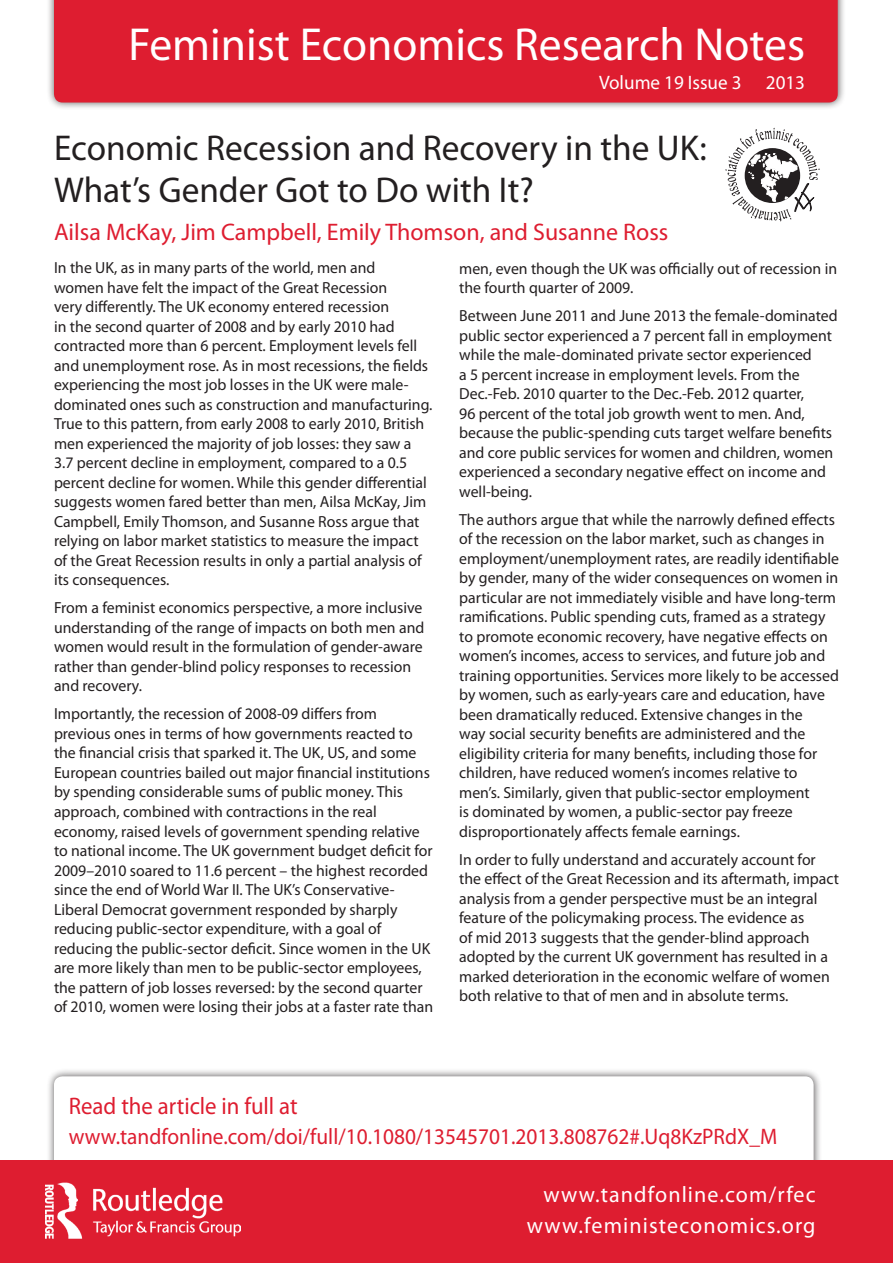
<style>
.page{position:relative;width:893px;height:1263px;background:#fff}
.page>*{position:absolute;margin:0;border:0;box-sizing:border-box;transform-origin:0 0}
.t1{font:46.5px "Myriad Pro";color:#fff}
.t2{font:36px/42px "Myriad Pro";color:#231f20}
.t3{font:24px "Myriad Pro";color:#de1d30}
.t4{font:24px "Myriad Pro";color:#de1d30;scale:.95 1}
.t5{font:22.5px "Myriad Pro";color:#de1d30;scale:.95 1}
.t6{font:22.5px/30.3px "Myriad Pro";letter-spacing:.05em;color:#fff;text-align:right}
.t7{font:19.5px "Myriad Pro";color:#fff}
.t8{font:16.05px/19.5px "Myriad Pro";color:#231f20}
</style>
<div class="page">
<div style="left:46px;top:0;width:800px;height:111px;background:#231f20;opacity:.75"></div>
<div style="left:54px;top:0;width:784px;height:102px;background:#de1d30"></div>
<div style="left:46px;top:1068px;width:776px;height:195px;background:#231f20;opacity:.75"></div>
<svg style="left:54px;top:1076px;width:760px;height:85px"></svg>
<div style="left:0;top:1161px;width:893px;height:102px;background:#de1d30"></div>
<svg style="left:725px;top:128px;width:95px;height:94px"></svg>
<img style="left:45px;top:1183px;width:195px;height:55px">
<h1 class="t1" style="left:129px;top:16px;width:678px">Feminist Economics Research Notes</h1>
<p class="t7" style="left:599px;top:70px;width:207px">Volume 19 Issue 3 2013</p>
<h2 class="t2" style="left:54px;top:126px;width:654px">Economic Recession and Recovery in the UK:<br>What’s Gender Got to Do with It?</h2>
<h3 class="t3" style="left:54px;top:217px;width:616px">Ailsa McKay, Jim Campbell, Emily Thomson, and Susanne Ross</h3>
<p class="t8" style="left:54px;top:258px;width:380px">In the UK, as in many parts of the world, men and<br>women have felt the impact of the Great Recession<br>very differently. The UK economy entered recession<br>in the second quarter of 2008 and by early 2010 had contracted more than 6 percent. Employment levels fell and unemployment rose. As in most recessions, the fields experiencing the most job losses in the UK were male&shy;dominated ones such as construction and manufacturing.<br>True to this pattern, from early 2008 to early 2010, British men experienced the majority of job losses: they saw a 3.7 percent decline in employment, compared to a 0.5 percent decline for women. While this gender differential suggests women fared better than men, Ailsa McKay, Jim Campbell, Emily Thomson, and Susanne Ross argue that relying on labor market statistics to measure the impact of the Great Recession results in only a partial analysis of its consequences.</p>
<p class="t8" style="left:54px;top:598px;width:372px">From a feminist economics perspective, a more inclusive understanding of the range of impacts on both men and women would result in the formulation of gender-aware rather than gender-blind policy responses to recession and recovery.</p>
<p class="t8" style="left:54px;top:704px;width:381px">Importantly, the recession of 2008-09 differs from previous ones in terms of how governments reacted to the financial crisis that sparked it. The UK, US, and some European countries bailed out major financial institutions by spending considerable sums of public money. This approach, combined with contractions in the real economy, raised levels of government spending relative to national income. The UK government budget deficit for 2009–2010 soared to 11.6 percent – the highest recorded since the end of World War II. The UK’s Conservative-Liberal Democrat government responded by sharply reducing public-sector expenditure, with a goal of reducing the public-sector deficit. Since women in the UK are more likely than men to be public-sector employees, the pattern of job losses reversed: by the second quarter of 2010, women were losing their jobs at a faster rate than</p>
<p class="t8" style="left:459px;top:258px;width:379px">men, even though the UK was officially out of recession in the fourth quarter of 2009.</p>
<p class="t8" style="left:459px;top:306px;width:380px">Between June 2011 and June 2013 the female-dominated public sector experienced a 7 percent fall in employment while the male-dominated private sector experienced<br>a 5 percent increase in employment levels. From the Dec.-Feb. 2010 quarter to the Dec.-Feb. 2012 quarter,<br>96 percent of the total job growth went to men. And, because the public-spending cuts target welfare benefits and core public services for women and children, women experienced a secondary negative effect on income and well-being.</p>
<p class="t8" style="left:459px;top:509px;width:381px">The authors argue that while the narrowly defined effects of the recession on the labor market, such as changes in employment/unemployment rates, are readily identifiable by gender, many of the wider consequences on women in particular are not immediately visible and have long-term ramifications. Public spending cuts, framed as a strategy to promote economic recovery, have negative effects on women’s incomes, access to services, and future job and training opportunities. Services more likely to be accessed by women, such as early-years care and education, have been dramatically reduced. Extensive changes in the<br>way social security benefits are administered and the eligibility criteria for many benefits, including those for children, have reduced women’s incomes relative to men’s. Similarly, given that public-sector employment<br>is dominated by women, a public-sector pay freeze disproportionately affects female earnings.</p>
<p class="t8" style="left:459px;top:849px;width:381px">In order to fully understand and accurately account for the effect of the Great Recession and its aftermath, impact analysis from a gender perspective must be an integral feature of the policymaking process. The evidence as<br>of mid 2013 suggests that the gender-blind approach adopted by the current UK government has resulted in a marked deterioration in the economic welfare of women both relative to that of men and in absolute terms.</p>
<h3 class="t4" style="left:69px;top:1091px;width:242px">Read the article in full at</h3>
<h3 class="t5" style="left:69px;top:1122px;width:747px">www.tandfonline.com/doi/full/10.1080/13545701.2013.808762#.Uq8KzPRdX_M</h3>
<h3 class="t6" style="left:527px;top:1179px;width:290px">www.tandfonline.com/rfec www.feministeconomics.org</h3>
</div>
